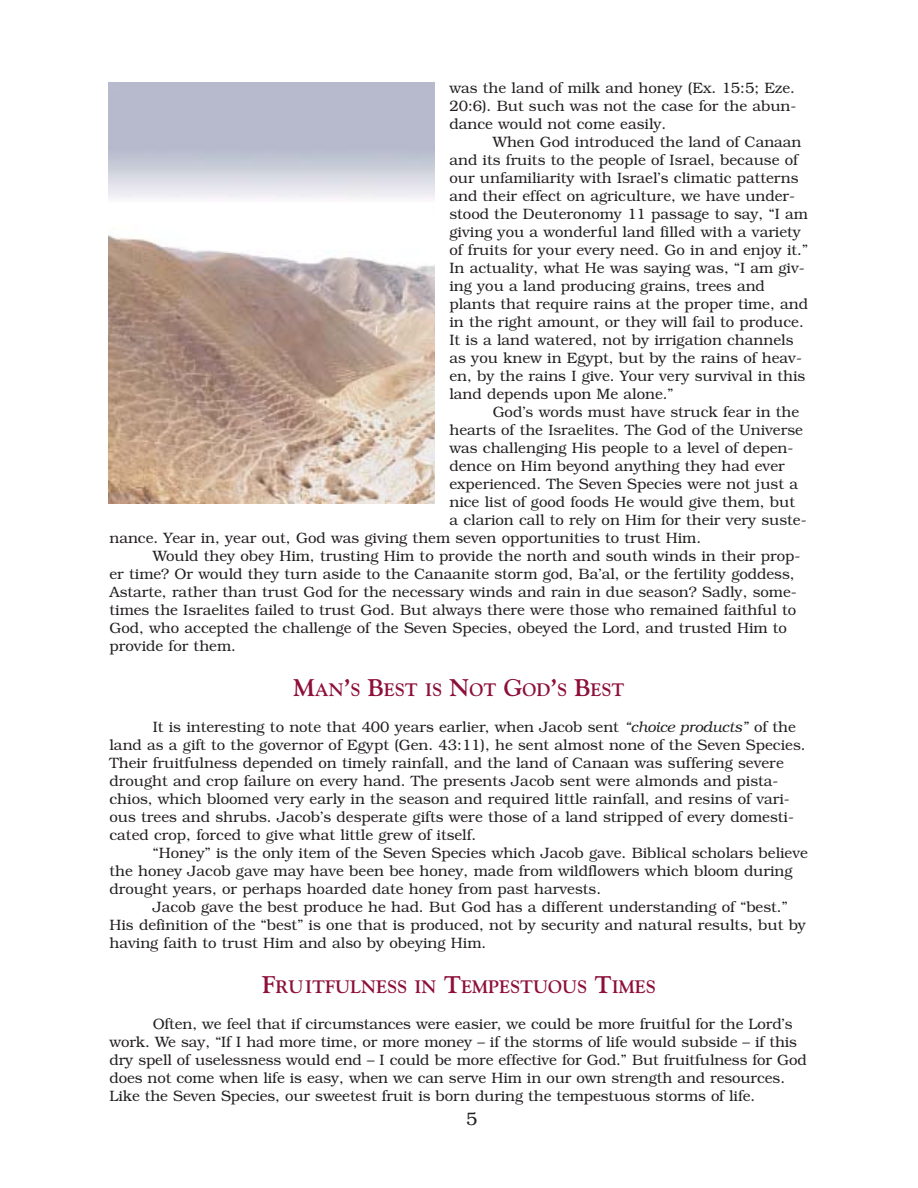
<style>
.page{position:relative;width:918px;height:1188px;background:#fff}
.page>*{position:absolute;margin:0;border:0;box-sizing:border-box;transform-origin:0 0}
.t1{font:700 18px "Goudy";color:#8d0f3a}
.t2{font:300 18px "Bookman";color:#231f1f}
.t3{font:300 15px/18px "Bookman";color:#231f1f}
.s1{font-size:24px}
.s2{font-style:italic}
</style>
<div class="page">
<img style="left:108px;top:82px;width:326px;height:422px">
<p class="t3" style="left:449px;top:81px;width:349px;text-align:justify">was the land of milk and honey (Ex. 15:5; Eze.<br>20:6). But such was not the case for the abun&shy;dance would not come easily.</p>
<p class="t3" style="left:449px;top:135px;width:360px;text-indent:43px">When God introduced the land of Canaan and its fruits to the people of Israel, because of our unfamiliarity with Israel’s climatic patterns and their effect on agriculture, we have under&shy;stood the Deuteronomy 11 passage to say, “I am giving you a wonderful land filled with a variety of fruits for your every need. Go in and enjoy it.” In actuality, what He was saying was, “I am giv&shy;ing you a land producing grains, trees and plants that require rains at the proper time, and in the right amount, or they will fail to produce.<br>It is a land watered, not by irrigation channels as you knew in Egypt, but by the rains of heav&shy;en, by the rains I give. Your very survival in this land depends upon Me alone.”</p>
<p class="t3" style="left:493px;top:405px;width:308px">God’s words must have struck fear in the</p>
<p class="t3" style="left:449px;top:423px;width:355px">hearts of the Israelites. The God of the Universe</p>
<p class="t3" style="left:449px;top:441px;width:345px">was challenging His people to a level of depen-</p>
<p class="t3" style="left:449px;top:459px;width:337px">dence on Him beyond anything they had ever</p>
<p class="t3" style="left:449px;top:477px;width:350px">experienced. The Seven Species were not just a</p>
<p class="t3" style="left:449px;top:495px;width:347px">nice list of good foods He would give them, but</p>
<p class="t3" style="left:449px;top:513px;width:359px">a clarion call to rely on Him for their very suste-</p>
<p class="t3" style="left:109px;top:531px;width:593px">nance. Year in, year out, God was giving them seven opportunities to trust Him.</p>
<p class="t3" style="left:153px;top:549px;width:649px">Would they obey Him, trusting Him to provide the north and south winds in their prop-</p>
<p class="t3" style="left:109px;top:567px;width:687px">er time? Or would they turn aside to the Canaanite storm god, Ba’al, or the fertility goddess,</p>
<p class="t3" style="left:109px;top:585px;width:689px">Astarte, rather than trust God for the necessary winds and rain in due season? Sadly, some-</p>
<p class="t3" style="left:109px;top:603px;width:688px">times the Israelites failed to trust God. But always there were those who remained faithful to</p>
<p class="t3" style="left:109px;top:621px;width:679px">God, who accepted the challenge of the Seven Species, obeyed the Lord, and trusted Him to</p>
<p class="t3" style="left:109px;top:639px;width:128px">provide for them.</p>
<p class="t1" style="left:293px;top:683px;width:333px"><span class="s1">M</span>AN<span class="s1">’</span>S <span class="s1">B</span>EST IS <span class="s1">N</span>OT <span class="s1">G</span>OD<span class="s1">’</span>S <span class="s1">B</span>EST</p>
<p class="t3" style="left:110px;top:720px;width:698px;text-indent:43px">It is interesting to note that 400 years earlier, when Jacob sent <span class="s2">“choice products”</span> of the land as a gift to the governor of Egypt (Gen. 43:11), he sent almost none of the Seven Species.<br>Their fruitfulness depended on timely rainfall, and the land of Canaan was suffering severe drought and crop failure on every hand. The presents Jacob sent were almonds and pista&shy;chios, which bloomed very early in the season and required little rainfall, and resins of vari&shy;ous trees and shrubs. Jacob’s desperate gifts were those of a land stripped of every domesti&shy;cated crop, forced to give what little grew of itself.</p>
<p class="t3" style="left:110px;top:846px;width:700px;text-indent:43px">“Honey” is the only item of the Seven Species which Jacob gave. Biblical scholars believe the honey Jacob gave may have been bee honey, made from wildflowers which bloom during drought years, or perhaps hoarded date honey from past harvests.</p>
<p class="t3" style="left:110px;top:900px;width:698px;text-indent:43px">Jacob gave the best produce he had. But God has a different understanding of “best.”<br>His definition of the “best” is one that is produced, not by security and natural results, but by having faith to trust Him and also by obeying Him.</p>
<p class="t1" style="left:262px;top:980px;width:395px"><span class="s1">F</span>RUITFULNESS IN <span class="s1">T</span>EMPESTUOUS <span class="s1">T</span>IMES</p>
<p class="t3" style="left:110px;top:1017px;width:699px;text-indent:43px">Often, we feel that if circumstances were easier, we could be more fruitful for the Lord’s work. We say, “If I had more time, or more money – if the storms of life would subside – if this dry spell of uselessness would end – I could be more effective for God.” But fruitfulness for God does not come when life is easy, when we can serve Him in our own strength and resources.<br>Like the Seven Species, our sweetest fruit is born during the tempestuous storms of life.</p>
<p class="t2" style="left:466px;top:1112px;width:13px">5</p>
</div>
